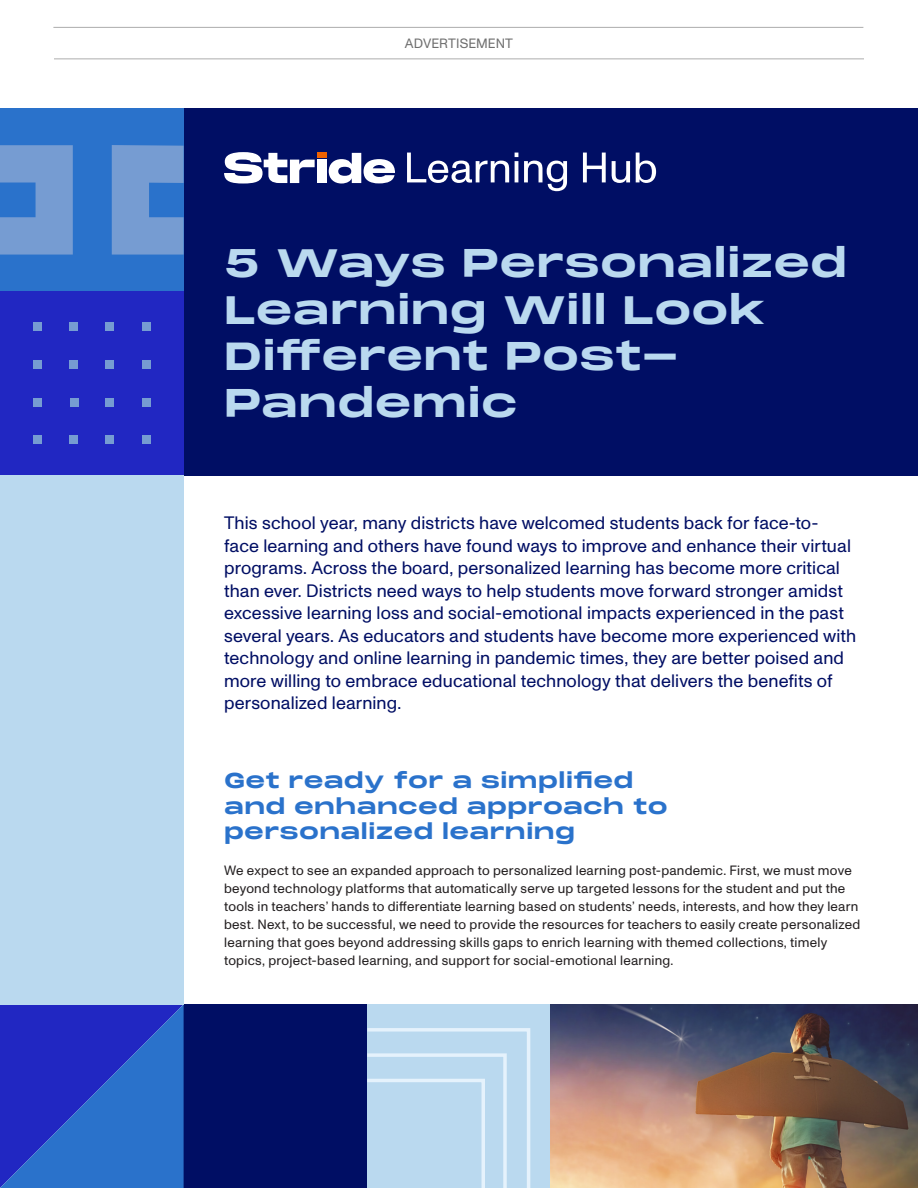
<style>
.page{position:relative;width:918px;height:1188px;background:#fff}
.page>*{position:absolute;margin:0;border:0;box-sizing:border-box;transform-origin:0 0}
.headline{font:700 39px/46.8px "Monument Extended";letter-spacing:.005em;color:#bad9ef}
.subhead{font:700 21px/25.2px "Monument Extended";letter-spacing:.015em;color:#2a72cb}
.intro_paragraph{font:18px/22.5px "ABC Monument Grotesk";letter-spacing:.005em;color:#000e64}
.body_copy{font:13.5px/18px "ABC Monument Grotesk";letter-spacing:.02em;color:#231f20}
.t1{font:13.5px "ABC Monument Grotesk";letter-spacing:.005em;color:#6e6e6e}
</style>
<div class="page">
<div style="left:0;top:108px;width:918px;height:367px;background:#000e64"></div>
<div style="left:184px;top:1004px;width:183px;height:184px;background:#000e64"></div>
<div style="left:367px;top:1004px;width:184px;height:184px;background:#bad9ef"></div>
<svg style="left:367px;top:1028px;width:164px;height:160px"></svg>
<div style="left:0;top:108px;width:184px;height:184px;background:#2a72cb"></div>
<svg style="left:0;top:145px;width:73px;height:110px;background:#6995d0"></svg>
<svg style="left:112px;top:145px;width:72px;height:110px"></svg>
<div style="left:0;top:292px;width:184px;height:183px;background:#2127c2"></div>
<div style="left:69px;top:323px;width:9px;height:8px;background:#769cd2"></div>
<div style="left:33px;top:323px;width:9px;height:8px;background:#769cd2"></div>
<div style="left:142px;top:436px;width:9px;height:8px;background:#769cd2"></div>
<div style="left:106px;top:436px;width:8px;height:8px;background:#769cd2"></div>
<div style="left:142px;top:398px;width:9px;height:9px;background:#769cd2"></div>
<div style="left:106px;top:398px;width:8px;height:9px;background:#769cd2"></div>
<div style="left:142px;top:360px;width:9px;height:9px;background:#769cd2"></div>
<div style="left:106px;top:360px;width:8px;height:9px;background:#769cd2"></div>
<div style="left:69px;top:436px;width:9px;height:8px;background:#769cd2"></div>
<div style="left:33px;top:436px;width:9px;height:8px;background:#769cd2"></div>
<div style="left:70px;top:398px;width:9px;height:9px;background:#769cd2"></div>
<div style="left:33px;top:398px;width:9px;height:9px;background:#769cd2"></div>
<div style="left:69px;top:360px;width:9px;height:9px;background:#769cd2"></div>
<div style="left:33px;top:360px;width:9px;height:9px;background:#769cd2"></div>
<div style="left:142px;top:323px;width:9px;height:8px;background:#769cd2"></div>
<div style="left:106px;top:323px;width:8px;height:8px;background:#769cd2"></div>
<hr style="left:53px;top:27px;width:810px;height:1px;background:#adadad">
<hr style="left:54px;top:58px;width:810px;height:1px;background:#adadad">
<svg style="left:0;top:1004px;width:184px;height:184px;background:#264cc6"></svg>
<svg style="left:329px;top:153px;width:66px;height:31px"></svg>
<svg style="left:224px;top:152px;width:91px;height:32px"></svg>
<div style="left:317px;top:160px;width:9px;height:23px;background:#fff"></div>
<div style="left:317px;top:152px;width:9px;height:5px;background:#ef6100"></div>
<svg style="left:407px;top:153px;width:102px;height:30px"></svg>
<svg style="left:515px;top:153px;width:3px;height:4px"></svg>
<hr style="left:515px;top:161px;width:3px;height:21px;background:#fff">
<svg style="left:524px;top:161px;width:43px;height:30px"></svg>
<svg style="left:583px;top:153px;width:23px;height:29px"></svg>
<svg style="left:612px;top:161px;width:18px;height:22px"></svg>
<svg style="left:636px;top:153px;width:20px;height:30px"></svg>
<img style="left:551px;top:1004px;width:367px;height:184px">
<div style="left:0;top:475px;width:184px;height:529px;background:#bad9ef"></div>
<p class="t1" style="left:405px;top:36px;width:110px">ADVERTISEMENT</p>
<p class="headline" style="left:224px;top:239px;width:625px">5 Ways Personalized<br>Learning Will Look<br>Different Post-<br>Pandemic</p>
<p class="intro_paragraph" style="left:224px;top:512px;width:634px">This school year, many districts have welcomed students back for face-to&shy;face learning and others have found ways to improve and enhance their virtual programs. Across the board, personalized learning has become more critical than ever. Districts need ways to help students move forward stronger amidst excessive learning loss and social-emotional impacts experienced in the past several years. As educators and students have become more experienced with technology and online learning in pandemic times, they are better poised and more willing to embrace educational technology that delivers the benefits of personalized learning.</p>
<p class="subhead" style="left:224px;top:768px;width:445px">Get ready for a simplified and enhanced approach to personalized learning</p>
<p class="body_copy" style="left:224px;top:861px;width:638px">We expect to see an expanded approach to personalized learning post-pandemic. First, we must move beyond technology platforms that automatically serve up targeted lessons for the student and put the tools in teachers’ hands to differentiate learning based on students’ needs, interests, and how they learn best. Next, to be successful, we need to provide the resources for teachers to easily create personalized learning that goes beyond addressing skills gaps to enrich learning with themed collections, timely topics, project-based learning, and support for social-emotional learning.</p>
</div>
